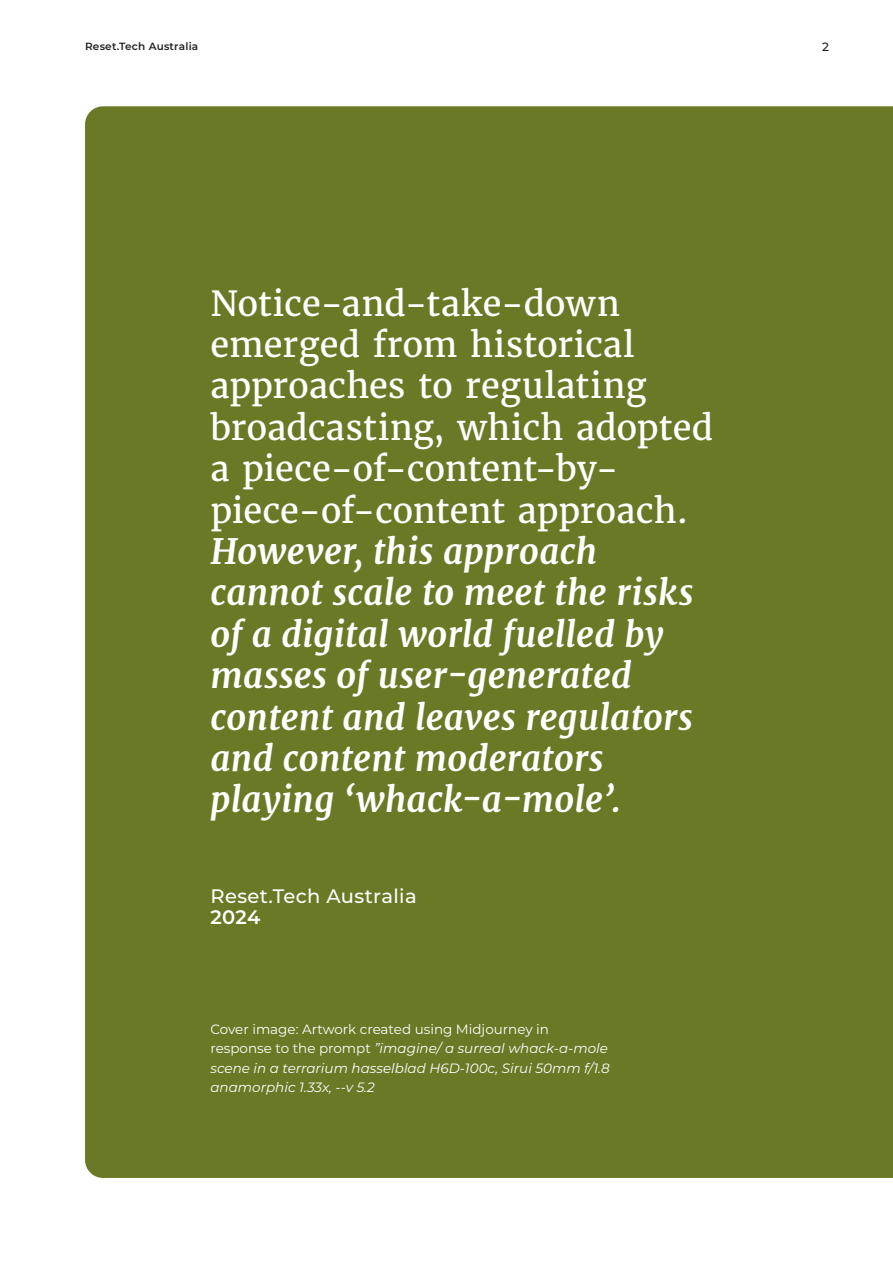
<style>
.page{position:relative;width:893px;height:1263px;background:#fff}
.page>*{position:absolute;margin:0;border:0;box-sizing:border-box;transform-origin:0 0}
.H2_fancy{font:italic 700 34.5px/41.4px "Merriweather";letter-spacing:.005em;color:#fff}
.t1{font:500 19.5px/21px "Montserrat";letter-spacing:.02em;color:#fff}
.Body_Text{font:italic 13.5px/19.5px "Montserrat";color:#fff}
.Folio_PN_RA{font:500 12px "Montserrat";color:#231f20}
.Folio_LA{font:600 10.5px "Montserrat";letter-spacing:.02em;color:#231f20}
.s1{font-weight:400;font-style:normal}
.s2{font-weight:600}
.s3{font-style:normal}
</style>
<div class="page">
<div style="left:85px;top:106px;width:808px;height:1072px;background:#6a7925"></div>
<p class="Folio_LA" style="left:85px;top:39px;width:115px">Reset.Tech Australia</p>
<p class="Folio_PN_RA" style="left:822px;top:38px;width:8px">2</p>
<p class="H2_fancy" style="left:210px;top:283px;width:504px"><span class="s1">Notice-and-take-down emerged from historical approaches to regulating broadcasting, which adopted a piece-of-content-by&shy;piece-of-content approach.<br></span>However, this approach cannot scale to meet the risks of a digital world fuelled by masses of user-generated content and leaves regulators and content moderators playing ‘whack-a-mole’.</p>
<h4 class="t1" style="left:210px;top:885px;width:208px">Reset.Tech Australia<br><span class="s2">2024</span></h4>
<p class="Body_Text" style="left:210px;top:1018px;width:401px"><span class="s3">Cover image: Artwork created using Midjourney in response to the prompt</span> ”imagine/ a surreal whack-a-mole scene in a terrarium hasselblad H6D-100c, Sirui 50mm f/1.8 anamorphic 1.33x, --v 5.2</p>
</div>
